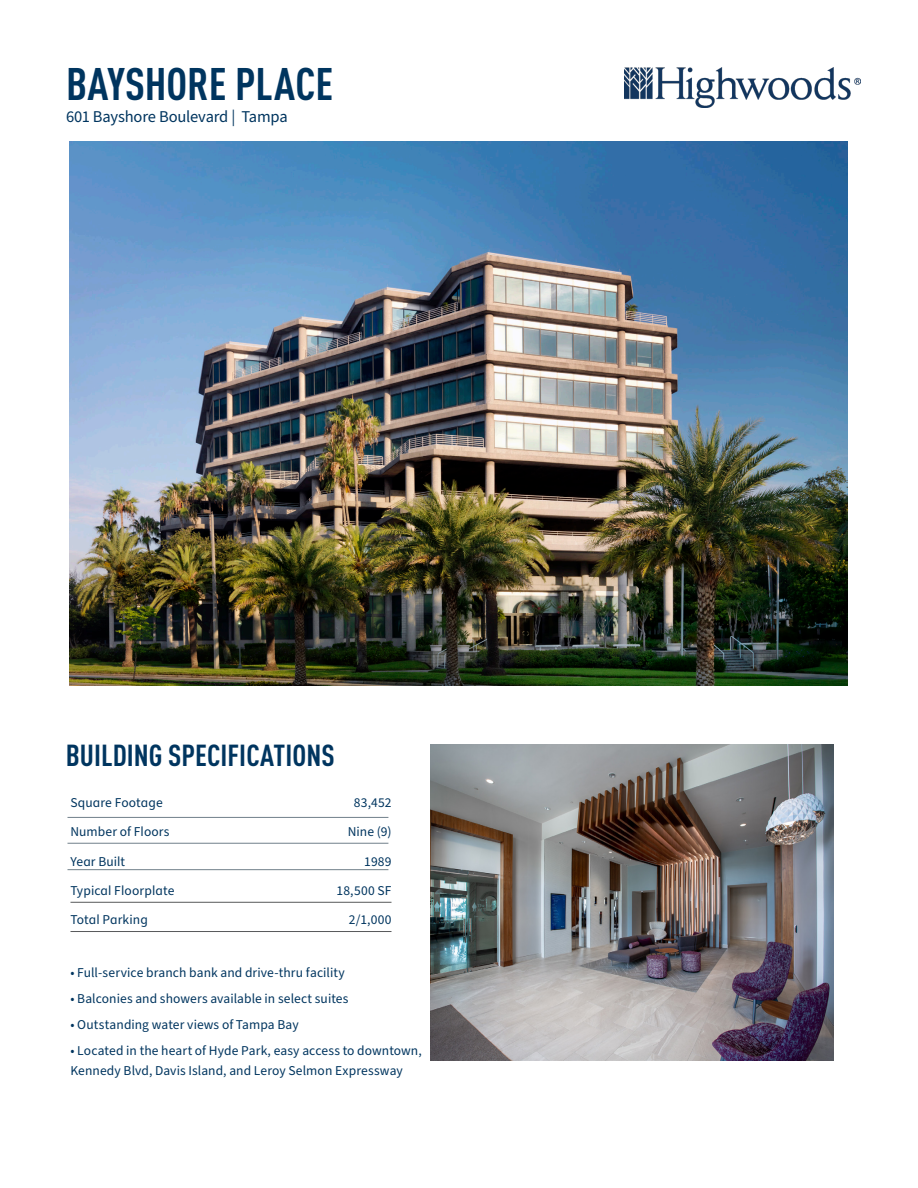
<style>
.page{position:relative;width:918px;height:1188px;background:#fff}
.page>*{position:absolute;margin:0;border:0;box-sizing:border-box;transform-origin:0 0}
.Building_Status{font:700 condensed 45px "DIN Pro";color:#00355f}
.Header_Underline{font:700 condensed 30px "DIN Pro";color:#00355f}
.Building_Status-2{font:16.5px "Source Sans Pro";letter-spacing:-.01em;color:#00355f}
.Blue_Bulleted_List{font:13.5px/19.5px "Source Sans Pro";letter-spacing:.005em;color:#00355f}
.Stats_Underline{font:13.5px "Source Sans Pro";letter-spacing:.01em;color:#00355f}
</style>
<div class="page">
<img style="left:625px;top:68px;width:236px;height:39px">
<hr style="left:70px;top:902px;width:322px;height:1px;background:#57585a">
<hr style="left:70px;top:931px;width:322px;height:1px;background:#57585a">
<hr style="left:68px;top:817px;width:320px;height:1px;background:#70808a">
<hr style="left:68px;top:843px;width:320px;height:1px;background:#70808a">
<hr style="left:68px;top:869px;width:320px;height:1px;background:#70808a">
<img style="left:431px;top:744px;width:403px;height:317px">
<img style="left:69px;top:142px;width:778px;height:544px">
<p class="Building_Status" style="left:66px;top:51px;width:268px">BAYSHORE PLACE</p>
<p class="Building_Status-2" style="left:66px;top:106px;width:223px">601 Bayshore Boulevard | Tampa</p>
<p class="Header_Underline" style="left:66px;top:733px;width:270px">BUILDING SPECIFICATIONS</p>
<p class="Stats_Underline" style="left:70px;top:794px;width:94px">Square Footage</p>
<p class="Stats_Underline" style="left:354px;top:794px;width:39px">83,452</p>
<p class="Stats_Underline" style="left:70px;top:823px;width:101px">Number of Floors</p>
<p class="Stats_Underline" style="left:348px;top:823px;width:45px">Nine (9)</p>
<p class="Stats_Underline" style="left:70px;top:852px;width:56px">Year Built</p>
<p class="Stats_Underline" style="left:364px;top:852px;width:29px">1989</p>
<p class="Stats_Underline" style="left:70px;top:881px;width:105px">Typical Floorplate</p>
<p class="Stats_Underline" style="left:337px;top:881px;width:56px">18,500 SF</p>
<p class="Stats_Underline" style="left:70px;top:911px;width:79px">Total Parking</p>
<p class="Stats_Underline" style="left:349px;top:911px;width:44px">2/1,000</p>
<p class="Blue_Bulleted_List" style="left:70px;top:963px;width:276px">• Full-service branch bank and drive-thru facility</p>
<p class="Blue_Bulleted_List" style="left:70px;top:989px;width:280px">• Balconies and showers available in select suites</p>
<p class="Blue_Bulleted_List" style="left:70px;top:1015px;width:230px">• Outstanding water views of Tampa Bay</p>
<p class="Blue_Bulleted_List" style="left:70px;top:1041px;width:353px">• Located in the heart of Hyde Park, easy access to downtown,<br>Kennedy Blvd, Davis Island, and Leroy Selmon Expressway</p>
</div>
